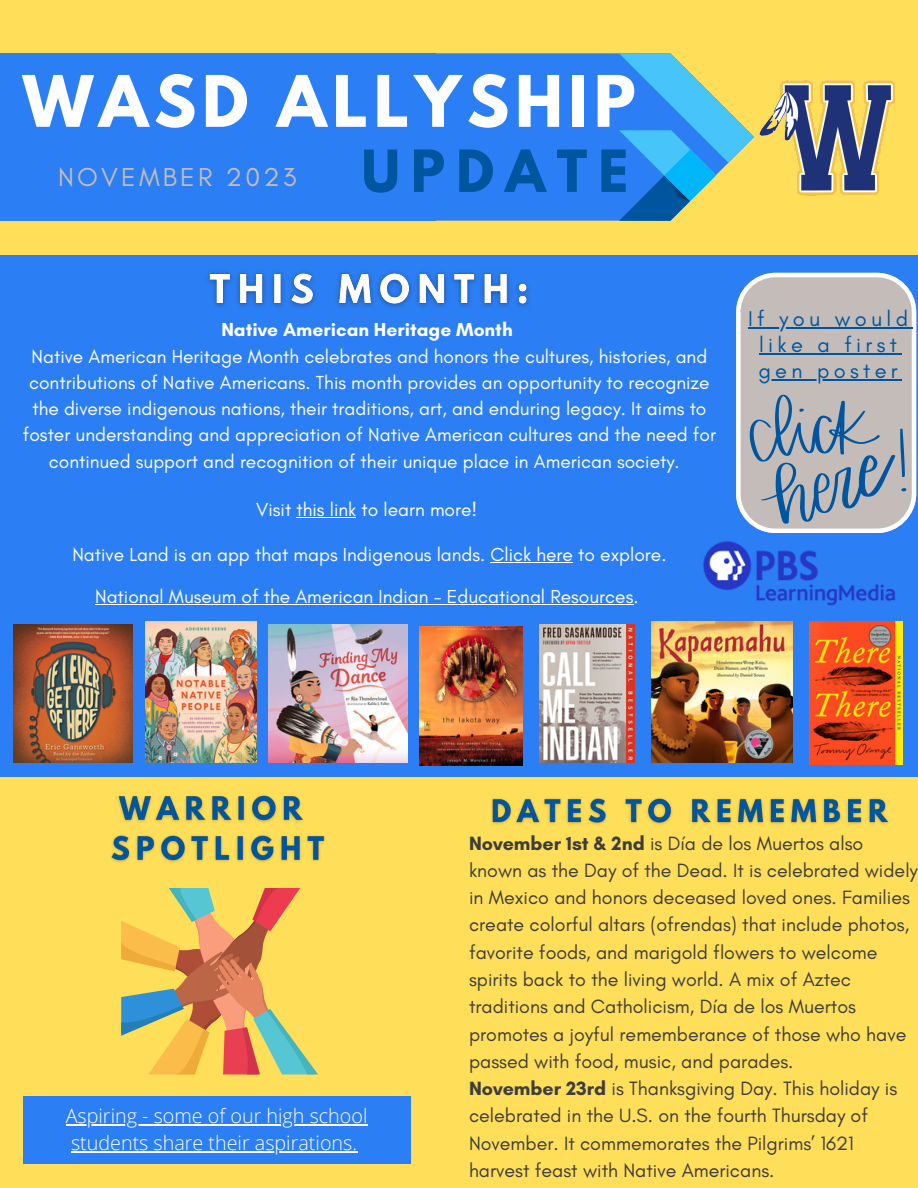
<style>
.page{position:relative;width:918px;height:1188px;background:#ffde59}
.page>*{position:absolute;margin:0;border:0;box-sizing:border-box;transform-origin:0 0}
.t1{font:700 62.85px "League Spartan";letter-spacing:.09em;color:#fff}
.t2{font:700 51.45px "League Spartan";letter-spacing:.215em;color:#00569e}
.t3{font:26.4px "Glacial Indifference";letter-spacing:.12em;color:#c4bcb9}
.t4{font:21.75px/25.8px "Glacial Indifference";letter-spacing:.2em;color:#00569e;text-align:center}
.t5{font:300 19.8px/27px "Open Sans";color:#fff}
.t6{font:19.65px/27.3px "Glacial Indifference";color:#3d3d3d}
.t7{font:19.2px/26.2px "Glacial Indifference";color:#fff;text-align:center}
.t8{font:700 19.2px "Glacial Indifference";color:#fff}
.s1{font-weight:700}
</style>
<div class="page">
<div style="left:0;top:53px;width:436px;height:168px;background:#2c7ef4"></div>
<div style="left:436px;top:53px;width:183px;height:168px;background:#2c7ef4"></div>
<svg style="left:619px;top:53px;width:135px;height:168px"></svg>
<div style="left:0;top:255px;width:918px;height:522px;background:#2c7ef4"></div>
<svg style="left:736px;top:273px;width:180px;height:260px;background:#bfbec3"></svg>
<svg style="left:750px;top:395px;width:156px;height:129px;background:#a0a9b4"></svg>
<svg style="left:121px;top:888px;width:197px;height:186px"></svg>
<div style="left:23px;top:1096px;width:388px;height:68px;background:#2c7ef4"></div>
<hr style="left:66px;top:1124px;width:302px;height:1px;background:#fff">
<hr style="left:71px;top:1151px;width:286px;height:1px;background:#fff">
<img style="left:759px;top:80px;width:137px;height:116px">
<img style="left:13px;top:625px;width:120px;height:138px">
<img style="left:146px;top:622px;width:110px;height:140px">
<img style="left:268px;top:625px;width:140px;height:138px">
<img style="left:420px;top:627px;width:102px;height:138px">
<img style="left:539px;top:624px;width:96px;height:139px">
<img style="left:652px;top:622px;width:140px;height:140px">
<img style="left:809px;top:622px;width:93px;height:143px">
<img style="left:703px;top:541px;width:193px;height:65px">
<hr style="left:297px;top:517px;width:59px;height:1px;background:#fff">
<hr style="left:491px;top:562px;width:82px;height:1px;background:#fff">
<hr style="left:95px;top:604px;width:538px;height:1px;background:#fff">
<img style="left:207px;top:272px;width:322px;height:36px">
<img style="left:111px;top:795px;width:214px;height:67px">
<hr style="left:748px;top:327px;width:164px;height:1px;background:#00569e">
<hr style="left:759px;top:353px;width:142px;height:1px;background:#00569e">
<hr style="left:758px;top:379px;width:144px;height:1px;background:#00569e">
<img style="left:491px;top:798px;width:398px;height:27px">
<p class="t1" style="left:23px;top:70px;width:615px">WASD ALLYSHIP</p>
<p class="t3" style="left:58px;top:161px;width:240px">NOVEMBER 2023</p>
<p class="t2" style="left:362px;top:146px;width:268px">UPDATE</p>
<p class="t8" style="left:221px;top:318px;width:293px">Native American Heritage Month</p>
<p class="t7" style="left:23px;top:343px;width:695px">Native American Heritage Month celebrates and honors the cultures, histories, and contributions of Native Americans. This month provides an opportunity to recognize the diverse indigenous nations, their traditions, art, and enduring legacy. It aims to foster understanding and appreciation of Native American cultures and the need for continued support and recognition of their unique place in American society.</p>
<p class="t7" style="left:256px;top:497px;width:223px">Visit this link to learn more!</p>
<p class="t7" style="left:72px;top:541px;width:596px">Native Land is an app that maps Indigenous lands. Click here to explore.</p>
<p class="t7" style="left:95px;top:583px;width:545px">National Museum of the American Indian - Educational Resources.</p>
<p class="t4" style="left:748px;top:306px;width:162px">If you would like a first gen poster</p>
<p class="t5" style="left:66px;top:1102px;width:303px">Aspiring - some of our high school students share their aspirations.</p>
<p class="t6" style="left:469px;top:829px;width:450px"><span class="s1">November 1st &amp; 2nd</span> is Día de los Muertos also known as the Day of the Dead. It is celebrated widely in Mexico and honors deceased loved ones. Families create colorful altars (ofrendas) that include photos, favorite foods, and marigold flowers to welcome spirits back to the living world. A mix of Aztec traditions and Catholicism, Día de los Muertos promotes a joyful rememberance of those who have passed with food, music, and parades.</p>
<p class="t6" style="left:469px;top:1075px;width:430px"><span class="s1">November 23rd</span> is Thanksgiving Day. This holiday is celebrated in the U.S. on the fourth Thursday of November. It commemorates the Pilgrims’ 1621 harvest feast with Native Americans.</p>
</div>
